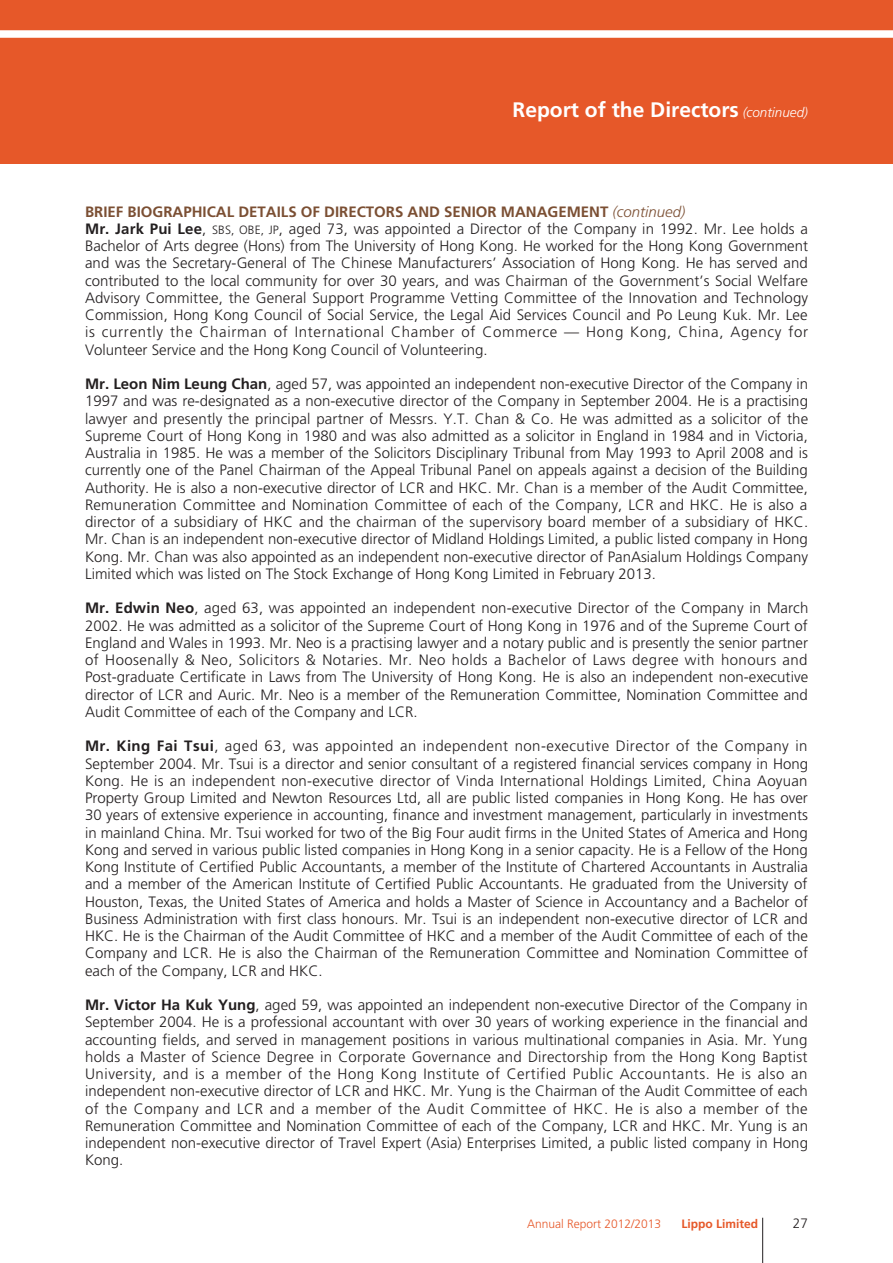
<style>
.page{position:relative;width:893px;height:1263px;background:#fff}
.page>*{position:absolute;margin:0;border:0;box-sizing:border-box;transform-origin:0 0}
.t1{font:700 21px "Frutiger LT Std";color:#fff}
.t2{font:300 15px/17.2px "Frutiger LT Std";color:#231f20;text-align:justify}
.t3{font:300 13.65px "Frutiger LT Std";color:#231f20}
.t4{font:300 12.15px "Frutiger LT Std";color:#e65829}
.t5{font:700 12.15px "Frutiger LT Std";color:#e65829}
.s1{font-weight:300;font-style:italic;font-size:13.5px}
.s2{font-weight:700;color:#7b4f33}
.s3{font-style:italic;color:#7b4f33}
.s4{font-weight:700}
.s5{font-size:12px}
</style>
<div class="page">
<div style="left:0;top:0;width:893px;height:163px;background:#e65829"></div>
<div style="left:0;top:30px;width:893px;height:8px;background:#fff"></div>
<hr style="left:762px;top:1218px;width:1px;height:45px;background:#231f20">
<h1 class="t1" style="left:512px;top:97px;width:297px">Report of the Directors <span class="s1">(continued)</span></h1>
<p class="t2" style="left:85px;top:203px;width:725px;text-align:left"><span class="s2">BRIEF BIOGRAPHICAL DETAILS OF DIRECTORS AND SENIOR MANAGEMENT</span> <span class="s3">(continued)<br></span><span class="s4">Mr. Jark Pui Lee</span>, <span class="s5">SBS, OBE, JP</span>, aged 73, was appointed a Director of the Company in 1992. Mr. Lee holds a Bachelor of Arts degree (Hons) from The University of Hong Kong. He worked for the Hong Kong Government and was the Secretary-General of The Chinese Manufacturers’ Association of Hong Kong. He has served and contributed to the local community for over 30 years, and was Chairman of the Government’s Social Welfare Advisory Committee, the General Support Programme Vetting Committee of the Innovation and Technology Commission, Hong Kong Council of Social Service, the Legal Aid Services Council and Po Leung Kuk. Mr. Lee is currently the Chairman of International Chamber of Commerce — Hong Kong, China, Agency for Volunteer Service and the Hong Kong Council of Volunteering.</p>
<p class="t2" style="left:85px;top:375px;width:725px"><span class="s4">Mr. Leon Nim Leung Chan</span>, aged 57, was appointed an independent non-executive Director of the Company in 1997 and was re-designated as a non-executive director of the Company in September 2004. He is a practising lawyer and presently the principal partner of Messrs. Y.T. Chan &amp; Co. He was admitted as a solicitor of the Supreme Court of Hong Kong in 1980 and was also admitted as a solicitor in England in 1984 and in Victoria, Australia in 1985. He was a member of the Solicitors Disciplinary Tribunal from May 1993 to April 2008 and is currently one of the Panel Chairman of the Appeal Tribunal Panel on appeals against a decision of the Building Authority. He is also a non-executive director of LCR and HKC. Mr. Chan is a member of the Audit Committee, Remuneration Committee and Nomination Committee of each of the Company, LCR and HKC. He is also a director of a subsidiary of HKC and the chairman of the supervisory board member of a subsidiary of HKC.<br>Mr. Chan is an independent non-executive director of Midland Holdings Limited, a public listed company in Hong Kong. Mr. Chan was also appointed as an independent non-executive director of PanAsialum Holdings Company Limited which was listed on The Stock Exchange of Hong Kong Limited in February 2013.</p>
<p class="t2" style="left:85px;top:600px;width:725px"><span class="s4">Mr. Edwin Neo</span>, aged 63, was appointed an independent non-executive Director of the Company in March 2002. He was admitted as a solicitor of the Supreme Court of Hong Kong in 1976 and of the Supreme Court of England and Wales in 1993. Mr. Neo is a practising lawyer and a notary public and is presently the senior partner of Hoosenally &amp; Neo, Solicitors &amp; Notaries. Mr. Neo holds a Bachelor of Laws degree with honours and Post-graduate Certificate in Laws from The University of Hong Kong. He is also an independent non-executive director of LCR and Auric. Mr. Neo is a member of the Remuneration Committee, Nomination Committee and Audit Committee of each of the Company and LCR.</p>
<p class="t2" style="left:85px;top:738px;width:724px"><span class="s4">Mr. King Fai Tsui</span>, aged 63, was appointed an independent non-executive Director of the Company in September 2004. Mr. Tsui is a director and senior consultant of a registered financial services company in Hong Kong. He is an independent non-executive director of Vinda International Holdings Limited, China Aoyuan Property Group Limited and Newton Resources Ltd, all are public listed companies in Hong Kong. He has over 30 years of extensive experience in accounting, finance and investment management, particularly in investments in mainland China. Mr. Tsui worked for two of the Big Four audit firms in the United States of America and Hong Kong and served in various public listed companies in Hong Kong in a senior capacity. He is a Fellow of the Hong Kong Institute of Certified Public Accountants, a member of the Institute of Chartered Accountants in Australia and a member of the American Institute of Certified Public Accountants. He graduated from the University of Houston, Texas, the United States of America and holds a Master of Science in Accountancy and a Bachelor of Business Administration with first class honours. Mr. Tsui is an independent non-executive director of LCR and HKC. He is the Chairman of the Audit Committee of HKC and a member of the Audit Committee of each of the Company and LCR. He is also the Chairman of the Remuneration Committee and Nomination Committee of each of the Company, LCR and HKC.</p>
<p class="t2" style="left:85px;top:996px;width:724px"><span class="s4">Mr. Victor Ha Kuk Yung</span>, aged 59, was appointed an independent non-executive Director of the Company in September 2004. He is a professional accountant with over 30 years of working experience in the financial and accounting fields, and served in management positions in various multinational companies in Asia. Mr. Yung holds a Master of Science Degree in Corporate Governance and Directorship from the Hong Kong Baptist University, and is a member of the Hong Kong Institute of Certified Public Accountants. He is also an independent non-executive director of LCR and HKC. Mr. Yung is the Chairman of the Audit Committee of each of the Company and LCR and a member of the Audit Committee of HKC. He is also a member of the Remuneration Committee and Nomination Committee of each of the Company, LCR and HKC. Mr. Yung is an independent non-executive director of Travel Expert (Asia) Enterprises Limited, a public listed company in Hong Kong.</p>
<p class="t4" style="left:527px;top:1217px;width:136px">Annual Report 2012/2013</p>
<p class="t5" style="left:681px;top:1217px;width:78px">Lippo Limited</p>
<p class="t3" style="left:793px;top:1216px;width:17px">27</p>
</div>
